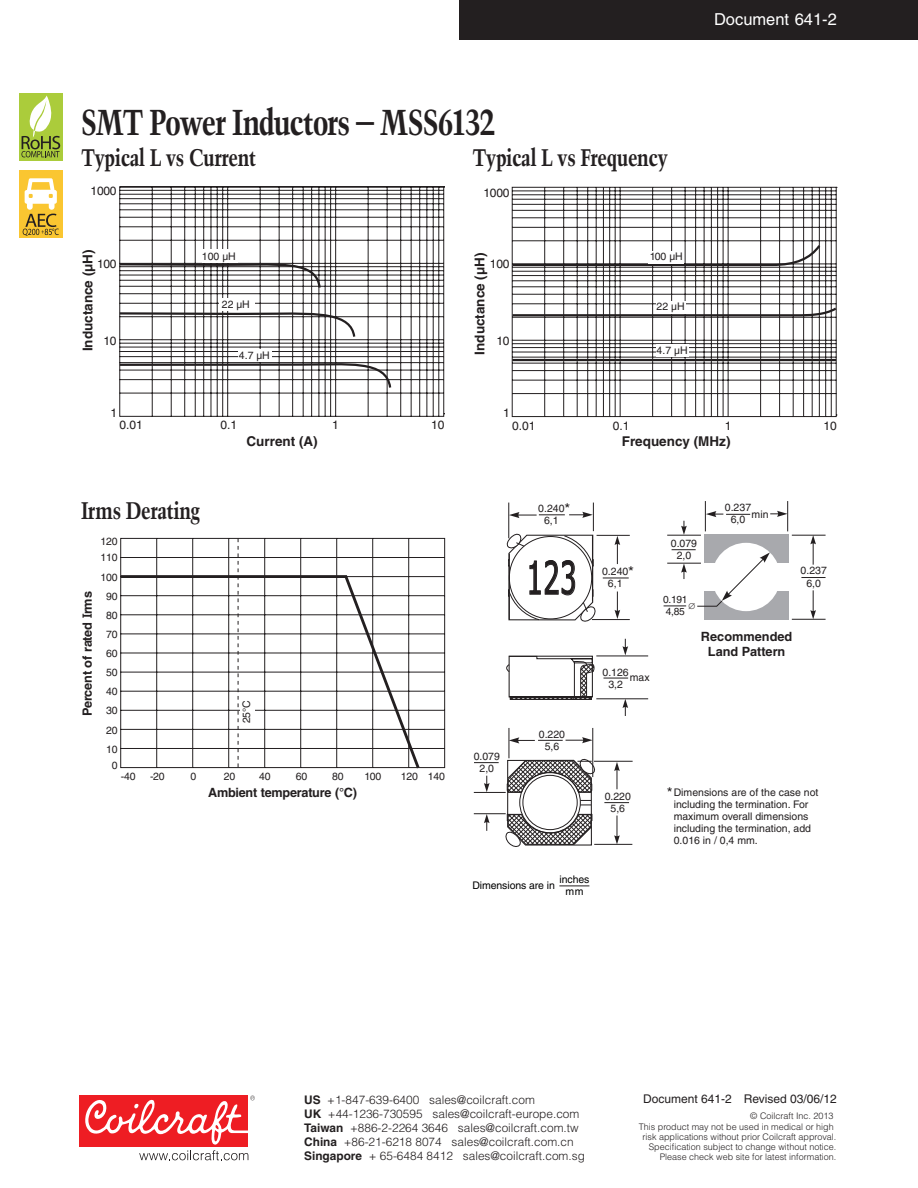
<style>
.page{position:relative;width:918px;height:1188px;background:#fff}
.page>*{position:absolute;margin:0;border:0;box-sizing:border-box;transform-origin:0 0}
.t1{font:45.45px "Verdana";color:#231f20;scale:.58 1}
.Subhead_-_24_Point_T{font:700 condensed 36px "Trump Mediaeval";letter-spacing:-.04em;color:#231f20}
.Subhead_-_16_pt{font:700 condensed 24px "Trump Mediaeval";letter-spacing:-.02em;color:#231f20}
.Document_number{font:16.5px "Helvetica";color:#fff}
.t2{font:15px "Helvetica";color:#231f20}
.t3{font:700 13.5px "Helvetica";color:#231f20}
.t4{font:700 12.75px "Helvetica";letter-spacing:-.02em;color:#231f20}
.t5{font:700 12.75px/15.1px "Helvetica";color:#231f20;text-align:center}
.t6{font:700 12.75px "Glypha";color:#231f20}
.t7{font:12px "Helvetica";color:#231f20}
.t8{font:300 11.85px "Helvetica";color:#231f20}
.t9{font:700 11.85px/14.1px "Helvetica";color:#231f20}
.t10{font:10.5px/12.1px "Helvetica";color:#231f20;text-align:center}
.Dimensions{font:10.5px/12px "Helvetica";letter-spacing:-.01em;color:#000;text-align:center}
.t11{font:10.5px/19px "Helvetica";letter-spacing:-.02em;color:#231f20;text-align:center}
.t12{font:10.2px/11.9px "Helvetica";color:#231f20}
.t13{font:300 9px/9.9px "Helvetica";color:#231f20;text-align:right}
</style>
<div class="page">
<div style="left:459px;top:0;width:459px;height:40px;background:#231f20"></div>
<div style="left:80px;top:1096px;width:168px;height:51px;background:#ee1d23"></div>
<svg style="left:85px;top:1096px;width:170px;height:64px"></svg>
<div style="left:19px;top:171px;width:44px;height:67px;background:#fac631"></div>
<svg style="left:23px;top:178px;width:36px;height:58px"></svg>
<div style="left:19px;top:93px;width:44px;height:67px;background:#abcc3b"></div>
<svg style="left:21px;top:96px;width:39px;height:61px"></svg>
<svg style="left:119px;top:186px;width:325px;height:231px"></svg>
<div style="left:202px;top:249px;width:35px;height:14px;background:#fff"></div>
<svg style="left:119px;top:262px;width:274px;height:128px"></svg>
<svg style="left:120px;top:538px;width:325px;height:230px"></svg>
<svg style="left:120px;top:574px;width:302px;height:195px"></svg>
<div style="left:240px;top:701px;width:14px;height:25px;background:#fff"></div>
<svg style="left:511px;top:186px;width:326px;height:231px"></svg>
<svg style="left:511px;top:243px;width:326px;height:119px"></svg>
<div style="left:648px;top:251px;width:35px;height:12px;background:#fff"></div>
<div style="left:656px;top:301px;width:29px;height:12px;background:#fff"></div>
<div style="left:656px;top:344px;width:33px;height:13px;background:#fff"></div>
<hr style="left:559px;top:886px;width:30px;height:1px;background:#231f20">
<hr style="left:596px;top:698px;width:52px;height:1px;background:#231f20">
<hr style="left:596px;top:656px;width:52px;height:1px;background:#231f20">
<svg style="left:474px;top:762px;width:25px;height:1px"></svg>
<svg style="left:484px;top:776px;width:6px;height:16px"></svg>
<svg style="left:484px;top:814px;width:6px;height:17px"></svg>
<hr style="left:474px;top:813px;width:32px;height:1px;background:#231f20">
<hr style="left:594px;top:844px;width:38px;height:1px;background:#231f20">
<hr style="left:474px;top:792px;width:32px;height:1px;background:#231f20">
<hr style="left:594px;top:761px;width:39px;height:1px;background:#231f20">
<svg style="left:505px;top:503px;width:126px;height:344px"></svg>
<svg style="left:770px;top:511px;width:17px;height:6px"></svg>
<hr style="left:705px;top:501px;width:1px;height:30px;background:#231f20">
<hr style="left:787px;top:501px;width:1px;height:30px;background:#231f20">
<svg style="left:810px;top:536px;width:6px;height:29px"></svg>
<svg style="left:810px;top:590px;width:6px;height:29px"></svg>
<svg style="left:681px;top:521px;width:6px;height:14px"></svg>
<hr style="left:667px;top:535px;width:34px;height:1px;background:#231f20">
<hr style="left:792px;top:535px;width:34px;height:1px;background:#231f20">
<hr style="left:792px;top:619px;width:34px;height:1px;background:#231f20">
<svg style="left:706px;top:511px;width:44px;height:6px"></svg>
<svg style="left:801px;top:577px;width:25px;height:1px"></svg>
<div style="left:704px;top:535px;width:84px;height:28px;background:#a8a9ad"></div>
<div style="left:704px;top:591px;width:84px;height:28px;background:#a8a9ad"></div>
<div style="left:712px;top:543px;width:68px;height:68px;background:#fff;border-radius:50%"></div>
<svg style="left:663px;top:549px;width:107px;height:60px"></svg>
<p class="Document_number" style="left:714px;top:10px;width:124px">Document 641-2</p>
<p class="Subhead_-_24_Point_T" style="left:81px;top:100px;width:416px">SMT Power Inductors – MSS6132</p>
<p class="Subhead_-_16_pt" style="left:81px;top:143px;width:177px">Typical L vs Current</p>
<p class="Subhead_-_16_pt" style="left:472px;top:143px;width:197px">Typical L vs Frequency</p>
<p class="t7" style="left:91px;top:184px;width:27px">1000</p>
<p class="t7" style="left:483px;top:186px;width:28px">1000</p>
<p class="t3" style="left:79px;top:351px;width:104px;rotate:-90deg">Inductance (µH)</p>
<p class="t10" style="left:202px;top:250px;width:35px">100 µH</p>
<p class="t7" style="left:97px;top:257px;width:21px">100</p>
<p class="t10" style="left:222px;top:298px;width:30px">22 µH</p>
<p class="t7" style="left:103px;top:333px;width:15px">10</p>
<p class="t10" style="left:239px;top:349px;width:32px">4.7 µH</p>
<p class="t3" style="left:472px;top:355px;width:104px;rotate:-90deg">Inductance (µH)</p>
<p class="t10" style="left:650px;top:251px;width:35px">100 µH</p>
<p class="t7" style="left:490px;top:257px;width:21px">100</p>
<p class="t10" style="left:657px;top:301px;width:30px">22 µH</p>
<p class="t10" style="left:657px;top:344px;width:32px">4.7 µH</p>
<p class="t7" style="left:496px;top:334px;width:15px">10</p>
<p class="t7" style="left:111px;top:406px;width:8px">1</p>
<p class="t7" style="left:503px;top:406px;width:8px">1</p>
<p class="t7" style="left:120px;top:418px;width:25px">0.01</p>
<p class="t7" style="left:220px;top:418px;width:18px">0.1</p>
<p class="t7" style="left:332px;top:418px;width:8px">1</p>
<p class="t7" style="left:431px;top:418px;width:15px">10</p>
<p class="t3" style="left:247px;top:433px;width:73px">Current (A)</p>
<p class="Subhead_-_16_pt" style="left:81px;top:496px;width:121px">Irms Derating</p>
<p class="t4" style="left:79px;top:716px;width:126px;rotate:-90deg">Percent of rated rms</p>
<p class="t6" style="left:79px;top:618px;width:6px;rotate:-90deg">I</p>
<p class="t10" style="left:100px;top:534px;width:19px;line-height:16.2px;text-align:left">120<br>110</p>
<p class="t11" style="left:100px;top:567px;width:19px">100<br>90<br>80<br>70<br>60<br>50<br>40<br>30<br>20<br>10</p>
<p class="t10" style="left:112px;top:759px;width:7px">0</p>
<p class="t10" style="left:241px;top:723px;width:24px;rotate:-90deg">25°C</p>
<p class="t10" style="left:121px;top:771px;width:16px">-40</p>
<p class="t10" style="left:150px;top:771px;width:16px">-20</p>
<p class="t10" style="left:190px;top:771px;width:7px">0</p>
<p class="t10" style="left:224px;top:771px;width:13px">20</p>
<p class="t10" style="left:259px;top:771px;width:13px">40</p>
<p class="t10" style="left:296px;top:771px;width:13px">60</p>
<p class="t10" style="left:332px;top:771px;width:13px">80</p>
<p class="t10" style="left:364px;top:771px;width:19px">100</p>
<p class="t10" style="left:401px;top:771px;width:46px">120 140</p>
<p class="t4" style="left:208px;top:785px;width:150px">Ambient temperature (°C)</p>
<p class="t7" style="left:512px;top:419px;width:25px">0.01</p>
<p class="t7" style="left:613px;top:419px;width:18px">0.1</p>
<p class="t7" style="left:725px;top:419px;width:8px">1</p>
<p class="t7" style="left:824px;top:419px;width:15px">10</p>
<p class="t3" style="left:622px;top:433px;width:110px">Frequency (MHz)</p>
<p class="t2" style="left:564px;top:500px;width:7px">*</p>
<p class="t10" style="left:538px;top:502px;width:28px">0.240<br>6,1</p>
<p class="t1" style="left:526px;top:552px;width:88px">123</p>
<p class="t2" style="left:628px;top:563px;width:7px">*</p>
<p class="t10" style="left:602px;top:566px;width:28px">0.240</p>
<p class="t10" style="left:608px;top:578px;width:16px">6,1</p>
<p class="t10" style="left:603px;top:666px;width:28px">0.126<br>3,2</p>
<p class="t10" style="left:630px;top:671px;width:21px">max</p>
<p class="t10" style="left:671px;top:537px;width:28px">0.079<br>2,0</p>
<p class="t12" style="left:663px;top:593px;width:26px">0.191<br>4,85</p>
<p class="t10" style="left:725px;top:502px;width:28px">0.237<br>6,0</p>
<p class="t10" style="left:752px;top:508px;width:18px">min</p>
<p class="t5" style="left:701px;top:629px;width:93px">Recommended<br>Land Pattern</p>
<p class="t10" style="left:801px;top:565px;width:28px">0.237<br>6,0</p>
<p class="t10" style="left:474px;top:750px;width:28px">0.079<br>2,0</p>
<p class="t10" style="left:539px;top:728px;width:28px">0.220<br>5,6</p>
<p class="t10" style="left:605px;top:790px;width:28px">0.220<br>5,6</p>
<p class="Dimensions" style="left:472px;top:879px;width:84px">Dimensions are in</p>
<p class="Dimensions" style="left:560px;top:873px;width:31px">inches mm</p>
<p class="t2" style="left:667px;top:784px;width:7px">*</p>
<p class="t10" style="left:674px;top:786px;width:146px;text-align:left">Dimensions are of the case not including the termination. For maximum overall dimensions including the termination, add<br>0.016 in / 0,4 mm.</p>
<p class="t8" style="left:327px;top:1092px;width:209px">+1-847-639-6400 sales@coilcraft.com</p>
<p class="t8" style="left:328px;top:1106px;width:253px">+44-1236-730595 sales@coilcraft-europe.com</p>
<p class="t8" style="left:350px;top:1121px;width:230px">+886-2-2264 3646 sales@coilcraft.com.tw</p>
<p class="t8" style="left:344px;top:1135px;width:232px">+86-21-6218 8074 sales@coilcraft.com.cn</p>
<p class="t8" style="left:369px;top:1149px;width:218px">+ 65-6484 8412 sales@coilcraft.com.sg</p>
<p class="t9" style="left:304px;top:1093px;width:59px">US<br>UK<br>Taiwan<br>China<br>Singapore</p>
<p class="t7" style="left:643px;top:1092px;width:195px">Document 641-2 Revised 03/06/12</p>
<p class="t13" style="left:639px;top:1110px;width:196px;line-height:11.4px">© Coilcraft Inc. 2013<br>This product may not be used in medical or high</p>
<p class="t13" style="left:643px;top:1132px;width:195px">risk applications without prior Coilcraft approval.<br>Specification subject to change without notice.<br>Please check web site for latest information.</p>
</div>
